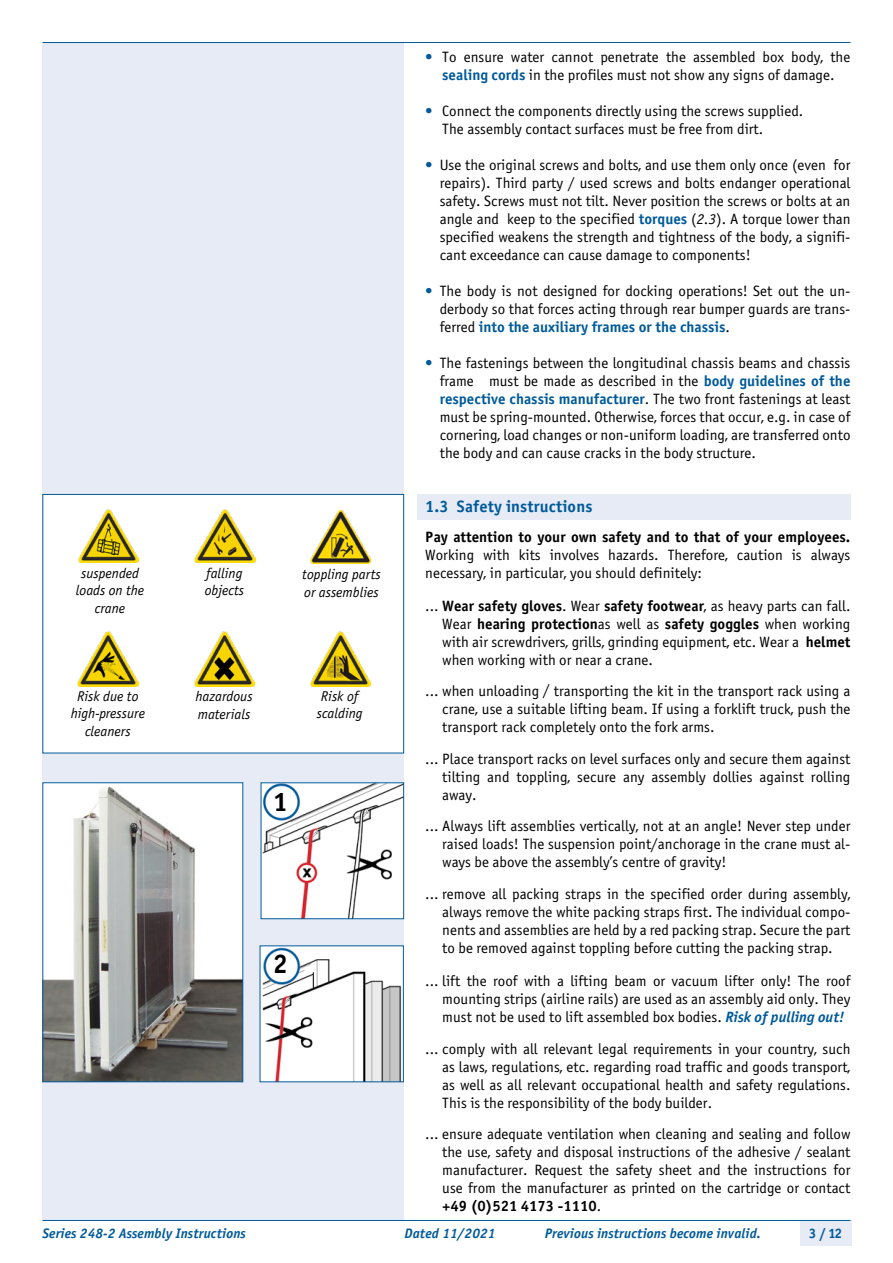
<style>
.page{position:relative;width:893px;height:1263px;background:#fff}
.page>*{position:absolute;margin:0;border:0;box-sizing:border-box;transform-origin:0 0}
.t1{font:27px "Officina Sans Bold ITC";color:#000}
.t2{font:16.5px "Officina Sans Bold ITC";letter-spacing:.01em;color:#005a9a}
.t3{font:15px/18px "Officina Sans Book ITC";color:#000;text-align:justify}
.t4{font:15px/18px "Officina Sans Bold ITC";color:#000;text-align:right}
.t5{font:15px "Officina Sans Bold ITC";color:#005a9a}
.t6{font:italic 14.25px/17.2px "Officina Sans Book ITC";color:#000}
.t7{font:italic 13.8px "Officina Sans Bold ITC";letter-spacing:.005em;color:#005a9a}
.t8{font:13.8px "Officina Sans Bold ITC";color:#005a9a}
.s1{color:#005a9a}
.s2{font-family:"Officina Sans Bold ITC";color:#005a9a}
.s3{font-style:italic}
.s4{font-family:"Officina Sans Book ITC";color:#000}
.s5{font-family:"Officina Sans Book ITC"}
.s6{font-family:"Officina Sans Bold ITC"}
.s7{font-family:"Officina Sans Bold ITC";font-style:italic;color:#005a9a}
</style>
<div class="page">
<div style="left:43px;top:42px;width:361px;height:1178px;background:#e6ebf6"></div>
<div style="left:800px;top:1220px;width:51px;height:26px;background:#e6ebf6"></div>
<hr style="left:43px;top:1220px;width:807px;height:1px;background:#005a9a">
<hr style="left:43px;top:42px;width:807px;height:1px;background:#005a9a">
<div style="left:417px;top:494px;width:433px;height:26px;background:#e6ebf6"></div>
<img style="left:45px;top:784px;width:196px;height:296px">
<div style="left:43px;top:782px;width:200px;height:300px;border:1px solid #005a9a"></div>
<img style="left:263px;top:784px;width:139px;height:133px">
<img style="left:262px;top:947px;width:140px;height:133px">
<div style="left:43px;top:494px;width:361px;height:259px;background:#fff;border:1px solid #005a9a"></div>
<img style="left:78px;top:510px;width:60px;height:53px">
<img style="left:195px;top:510px;width:60px;height:53px">
<img style="left:310px;top:510px;width:61px;height:53px">
<img style="left:78px;top:632px;width:61px;height:54px">
<img style="left:194px;top:631px;width:61px;height:55px">
<img style="left:310px;top:631px;width:60px;height:55px">
<p class="t6" style="left:76px;top:565px;width:70px;text-align:center">suspended loads on the crane</p>
<p class="t6" style="left:71px;top:688px;width:76px;text-align:center">Risk due to high-pressure cleaners</p>
<p class="t6" style="left:205px;top:564px;width:41px">falling objects</p>
<p class="t6" style="left:302px;top:566px;width:80px">toppling parts or assemblies</p>
<p class="t6" style="left:195px;top:688px;width:59px;line-height:17.7px">hazardous materials</p>
<h1 class="t1" style="left:273px;top:785px;width:17px">1</h1>
<p class="t6" style="left:317px;top:688px;width:47px">Risk of scalding</p>
<h1 class="t1" style="left:273px;top:947px;width:17px">2</h1>
<p class="t3" style="left:425px;top:48px;width:427px;text-align:center"><span class="s1">•</span> To ensure water cannot penetrate the assembled box body, the <span class="s2">sealing cords</span> in the profiles must not show any signs of damage.</p>
<p class="t3" style="left:442px;top:102px;width:363px;text-indent:-17px"><span class="s1">•</span> Connect the components directly using the screws supplied.<br>The assembly contact surfaces must be free from dirt.</p>
<p class="t3" style="left:440px;top:156px;width:412px;text-indent:-14px"><span class="s1">•</span> Use the original screws and bolts, and use them only once (even for repairs). Third party / used screws and bolts endanger operational safety. Screws must not tilt. Never position the screws or bolts at an angle and keep to the specified <span class="s2">torques</span> (<span class="s3">2.3</span>). A torque lower than specified weakens the strength and tightness of the body, a signifi&shy;cant exceedance can cause damage to components!</p>
<p class="t3" style="left:425px;top:282px;width:427px;text-align:right"><span class="s1">•</span> The body is not designed for docking operations! Set out the un&shy;derbody so that forces acting through rear bumper guards are trans-</p>
<p class="t5" style="left:440px;top:318px;width:292px"><span class="s4">ferred</span> into the auxiliary frames or the chassis<span class="s4">.</span></p>
<p class="t3" style="left:425px;top:354px;width:427px;text-align:right"><span class="s1">•</span> The fastenings between the longitudinal chassis beams and chassis frame must be made as described in the <span class="s2">body guidelines of the</span></p>
<p class="t5" style="left:440px;top:390px;width:412px">respective chassis manufacturer<span class="s4">. The two front fastenings at least</span></p>
<p class="t3" style="left:440px;top:408px;width:412px">must be spring-mounted. Otherwise, forces that occur, e.g. in case of cornering, load changes or non-uniform loading, are transferred onto the body and can cause cracks in the body structure.</p>
<p class="t2" style="left:425px;top:496px;width:169px">1.3 Safety instructions</p>
<p class="t4" style="left:425px;top:528px;width:427px">Pay attention to your own safety and to that of your employees.</p>
<p class="t3" style="left:425px;top:546px;width:427px">Working with kits involves hazards. Therefore, caution is always necessary, in particular, you should definitely:</p>
<p class="t4" style="left:425px;top:597px;width:427px"><span class="s5">...</span> Wear safety gloves<span class="s5">. Wear</span> safety footwear<span class="s5">, as heavy parts can fall.<br>Wear</span> hearing protection<span class="s5">as well as</span> safety goggles <span class="s5">when working</span></p>
<p class="t3" style="left:442px;top:633px;width:410px">with air screwdrivers, grills, grinding equipment, etc. Wear a <span class="s6">helmet </span>when working with or near a crane.</p>
<p class="t3" style="left:442px;top:682px;width:410px;text-indent:-17px">... when unloading / transporting the kit in the transport rack using a crane, use a suitable lifting beam. If using a forklift truck, push the transport rack completely onto the fork arms.</p>
<p class="t3" style="left:442px;top:750px;width:410px;text-indent:-17px">... Place transport racks on level surfaces only and secure them against tilting and toppling, secure any assembly dollies against rolling away.</p>
<p class="t3" style="left:442px;top:817px;width:410px;text-indent:-17px">... Always lift assemblies vertically, not at an angle! Never step under raised loads! The suspension point/anchorage in the crane must al&shy;ways be above the assembly’s centre of gravity!</p>
<p class="t3" style="left:442px;top:885px;width:410px;text-indent:-17px">... remove all packing straps in the specified order during assembly, always remove the white packing straps first. The individual compo&shy;nents and assemblies are held by a red packing strap. Secure the part to be removed against toppling before cutting the packing strap.</p>
<p class="t3" style="left:442px;top:972px;width:410px;text-indent:-17px">... lift the roof with a lifting beam or vacuum lifter only! The roof mounting strips (airline rails) are used as an assembly aid only. They must not be used to lift assembled box bodies. <span class="s7">Risk of pulling out!</span></p>
<p class="t3" style="left:442px;top:1039px;width:410px;text-indent:-17px">... comply with all relevant legal requirements in your country, such as laws, regulations, etc. regarding road traffic and goods transport, as well as all relevant occupational health and safety regulations.<br>This is the responsibility of the body builder.</p>
<p class="t3" style="left:442px;top:1125px;width:410px;text-indent:-17px">... ensure adequate ventilation when cleaning and sealing and follow the use, safety and disposal instructions of the adhesive / sealant manufacturer. Request the safety sheet and the instructions for use from the manufacturer as printed on the cartridge or contact</p>
<p class="t4" style="left:442px;top:1197px;width:160px">+49 (0)521 4173 -1110<span class="s5">.</span></p>
<p class="t7" style="left:43px;top:1225px;width:205px">Series 248-2 Assembly Instructions</p>
<p class="t7" style="left:404px;top:1225px;width:92px">Dated 11/2021</p>
<p class="t7" style="left:545px;top:1225px;width:218px">Previous instructions become invalid.</p>
<p class="t8" style="left:809px;top:1225px;width:35px">3 / 12</p>
</div>
